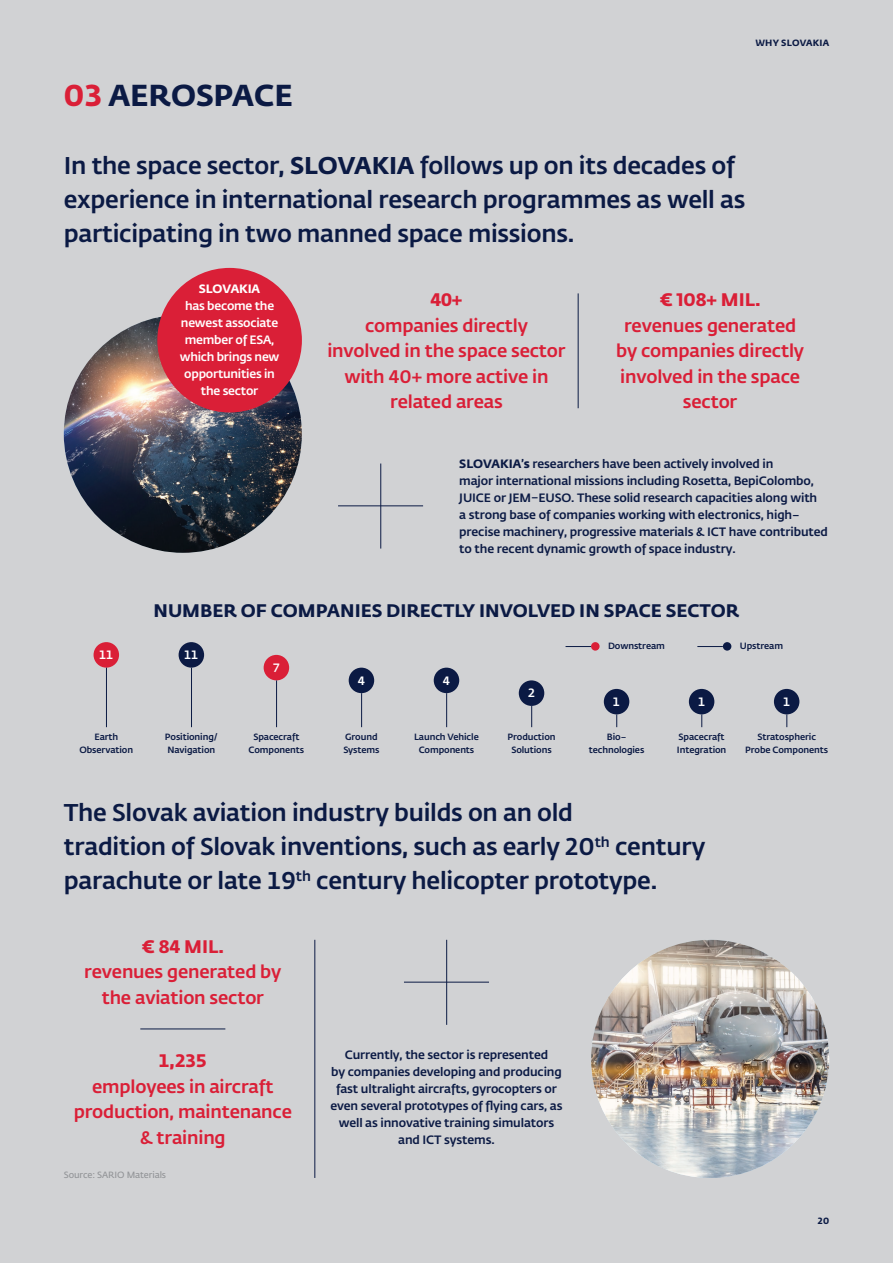
<style>
.page{position:relative;width:893px;height:1263px;background:#d1d2d4}
.page>*{position:absolute;margin:0;border:0;box-sizing:border-box;transform-origin:0 0}
.t1{font:700 30px "Fedra Sans Pro";color:#0b1a44}
.t2{font:500 24px/34px "Fedra Sans Pro";letter-spacing:-.01em;color:#0b1a44}
.t3{font:500 18px/25.5px "Fedra Sans Pro";letter-spacing:-.01em;color:#da1f37;text-align:center}
.t4{font:700 18px "Fedra Sans Pro";color:#0b1a44}
.t5{font:700 18px "Fedra Sans Pro";color:#da1f37}
.t6{font:500 12px/17px "Fedra Sans Pro";letter-spacing:-.01em;color:#0b1a44;text-align:center}
.t7{font:500 12px/17px "Fedra Sans Pro";letter-spacing:-.02em;color:#fff;text-align:center}
.t8{font:700 12px "Fedra Sans Pro";letter-spacing:-.01em;color:#fff}
.t9{font:500 9px/12.8px "Fedra Sans Pro";letter-spacing:-.01em;color:#0b1a44;text-align:center}
.t10{font:600 9px "Fedra Sans Pro";letter-spacing:-.01em;color:#939598}
.t11{font:700 9px "Fedra Sans Pro";letter-spacing:.02em;color:#0b1a44}
.s1{color:#da1f37}
.s2{font-weight:700}
</style>
<div class="page">
<img style="left:64px;top:315px;width:238px;height:238px;border-radius:119px">
<hr style="left:578px;top:293px;width:1px;height:115px;background:#0b1a44">
<hr style="left:140px;top:1029px;width:85px;height:1px;background:#0b1a44">
<hr style="left:338px;top:506px;width:85px;height:1px;background:#0b1a44">
<hr style="left:380px;top:463px;width:1px;height:86px;background:#0b1a44">
<div style="left:94px;top:642px;width:25px;height:26px;background:#da1f37;border-radius:50%"></div>
<div style="left:264px;top:655px;width:25px;height:25px;background:#da1f37;border-radius:50%"></div>
<div style="left:179px;top:642px;width:25px;height:26px;background:#0b1a44;border-radius:50%"></div>
<div style="left:349px;top:668px;width:25px;height:25px;background:#0b1a44;border-radius:50%"></div>
<div style="left:434px;top:668px;width:25px;height:25px;background:#0b1a44;border-radius:50%"></div>
<div style="left:604px;top:689px;width:25px;height:25px;background:#0b1a44;border-radius:50%"></div>
<div style="left:689px;top:689px;width:25px;height:25px;background:#0b1a44;border-radius:50%"></div>
<div style="left:774px;top:689px;width:25px;height:25px;background:#0b1a44;border-radius:50%"></div>
<div style="left:519px;top:680px;width:25px;height:26px;background:#0b1a44;border-radius:50%"></div>
<hr style="left:106px;top:668px;width:1px;height:59px;background:#0b1a44">
<hr style="left:276px;top:680px;width:1px;height:47px;background:#0b1a44">
<hr style="left:191px;top:668px;width:1px;height:59px;background:#0b1a44">
<hr style="left:361px;top:693px;width:1px;height:34px;background:#0b1a44">
<hr style="left:446px;top:693px;width:1px;height:34px;background:#0b1a44">
<svg style="left:616px;top:714px;width:1px;height:13px"></svg>
<svg style="left:701px;top:714px;width:1px;height:13px"></svg>
<svg style="left:787px;top:714px;width:1px;height:13px"></svg>
<svg style="left:531px;top:706px;width:1px;height:21px"></svg>
<div style="left:591px;top:642px;width:9px;height:9px;background:#da1f37;border-radius:50%"></div>
<div style="left:723px;top:642px;width:8px;height:9px;background:#0b1a44;border-radius:50%"></div>
<img style="left:591px;top:940px;width:238px;height:238px;border-radius:119px">
<hr style="left:315px;top:940px;width:1px;height:238px;background:#0b1a44">
<hr style="left:404px;top:982px;width:85px;height:1px;background:#0b1a44">
<hr style="left:446px;top:940px;width:1px;height:85px;background:#0b1a44">
<svg style="left:697px;top:646px;width:26px;height:1px"></svg>
<svg style="left:566px;top:646px;width:25px;height:1px"></svg>
<div style="left:157px;top:268px;width:145px;height:144px;background:#da1f37;border-radius:50%"></div>
<h1 class="t1" style="left:64px;top:72px;width:230px"><span class="s1">03</span> AEROSPACE</h1>
<p class="t11" style="left:755px;top:36px;width:75px">WHY SLOVAKIA</p>
<h2 class="t2" style="left:64px;top:147px;width:683px">In the space sector, <span class="s2">SLOVAKIA</span> follows up on its decades of experience in international research programmes as well as participating in two manned space missions.</h2>
<p class="t8" style="left:199px;top:280px;width:63px">SLOVAKIA</p>
<p class="t7" style="left:180px;top:297px;width:101px">has become the newest associate member of ESA, which brings new opportunities in the sector</p>
<h3 class="t5" style="left:431px;top:285px;width:33px">40+</h3>
<h3 class="t3" style="left:327px;top:311px;width:240px">companies directly involved in the space sector with 40+ more active in related areas</h3>
<h3 class="t5" style="left:660px;top:285px;width:102px">€ 108+ MIL.</h3>
<h3 class="t3" style="left:616px;top:311px;width:189px">revenues generated by companies directly involved in the space sector</h3>
<p class="t6" style="left:459px;top:454px;width:370px;text-align:left"><span class="s2">SLOVAKIA’s</span> researchers have been actively involved in<br>major international missions including Rosetta, BepiColombo, JUICE or JEM–EUSO. These solid research capacities along with<br>a strong base of companies working with electronics, high– precise machinery, progressive materials &amp; ICT have contributed to the recent dynamic growth of space industry.</p>
<p class="t7" style="left:99px;top:646px;width:16px">11</p>
<h3 class="t4" style="left:154px;top:596px;width:587px">NUMBER OF COMPANIES DIRECTLY INVOLVED IN SPACE SECTOR</h3>
<p class="t7" style="left:184px;top:646px;width:16px">11</p>
<p class="t7" style="left:273px;top:658px;width:9px">7</p>
<p class="t7" style="left:358px;top:671px;width:9px">4</p>
<p class="t7" style="left:443px;top:671px;width:9px">4</p>
<p class="t7" style="left:528px;top:684px;width:9px">2</p>
<p class="t9" style="left:608px;top:639px;width:58px">Downstream</p>
<p class="t9" style="left:740px;top:639px;width:45px">Upstream</p>
<p class="t7" style="left:613px;top:692px;width:9px">1</p>
<p class="t7" style="left:698px;top:692px;width:9px">1</p>
<p class="t7" style="left:783px;top:692px;width:9px">1</p>
<p class="t9" style="left:79px;top:730px;width:55px">Earth<br>Observation</p>
<p class="t9" style="left:165px;top:730px;width:54px;text-align:left">Positioning/<br>Navigation</p>
<p class="t9" style="left:249px;top:730px;width:57px">Spacecraft<br>Components</p>
<p class="t9" style="left:343px;top:730px;width:38px;text-align:left">Ground<br>Systems</p>
<p class="t9" style="left:414px;top:730px;width:66px">Launch Vehicle<br>Components</p>
<p class="t9" style="left:589px;top:730px;width:57px">Bio– technologies</p>
<p class="t9" style="left:677px;top:730px;width:51px;text-align:left">Spacecraft<br>Integration</p>
<p class="t9" style="left:745px;top:730px;width:85px">Stratospheric<br>Probe Components</p>
<p class="t9" style="left:507px;top:730px;width:50px">Production<br>Solutions</p>
<h2 class="t2" style="left:64px;top:794px;width:643px">The Slovak aviation industry builds on an old<br>tradition of Slovak inventions, such as early 20<sup>th</sup> century parachute or late 19<sup>th</sup> century helicopter prototype.</h2>
<h3 class="t5" style="left:142px;top:932px;width:84px">€ 84 MIL.</h3>
<h3 class="t3" style="left:84px;top:958px;width:199px">revenues generated by the aviation sector</h3>
<h3 class="t5" style="left:159px;top:1046px;width:49px">1,235</h3>
<h3 class="t3" style="left:74px;top:1073px;width:220px">employees in aircraft production, maintenance &amp; training</h3>
<p class="t10" style="left:64px;top:1168px;width:104px">Source: SARIO Materials</p>
<p class="t6" style="left:330px;top:1045px;width:234px">Currently, the sector is represented<br>by companies developing and producing fast ultralight aircrafts, gyrocopters or even several prototypes of flying cars, as well as innovative training simulators and ICT systems.</p>
<p class="t11" style="left:818px;top:1213px;width:13px">20</p>
</div>
